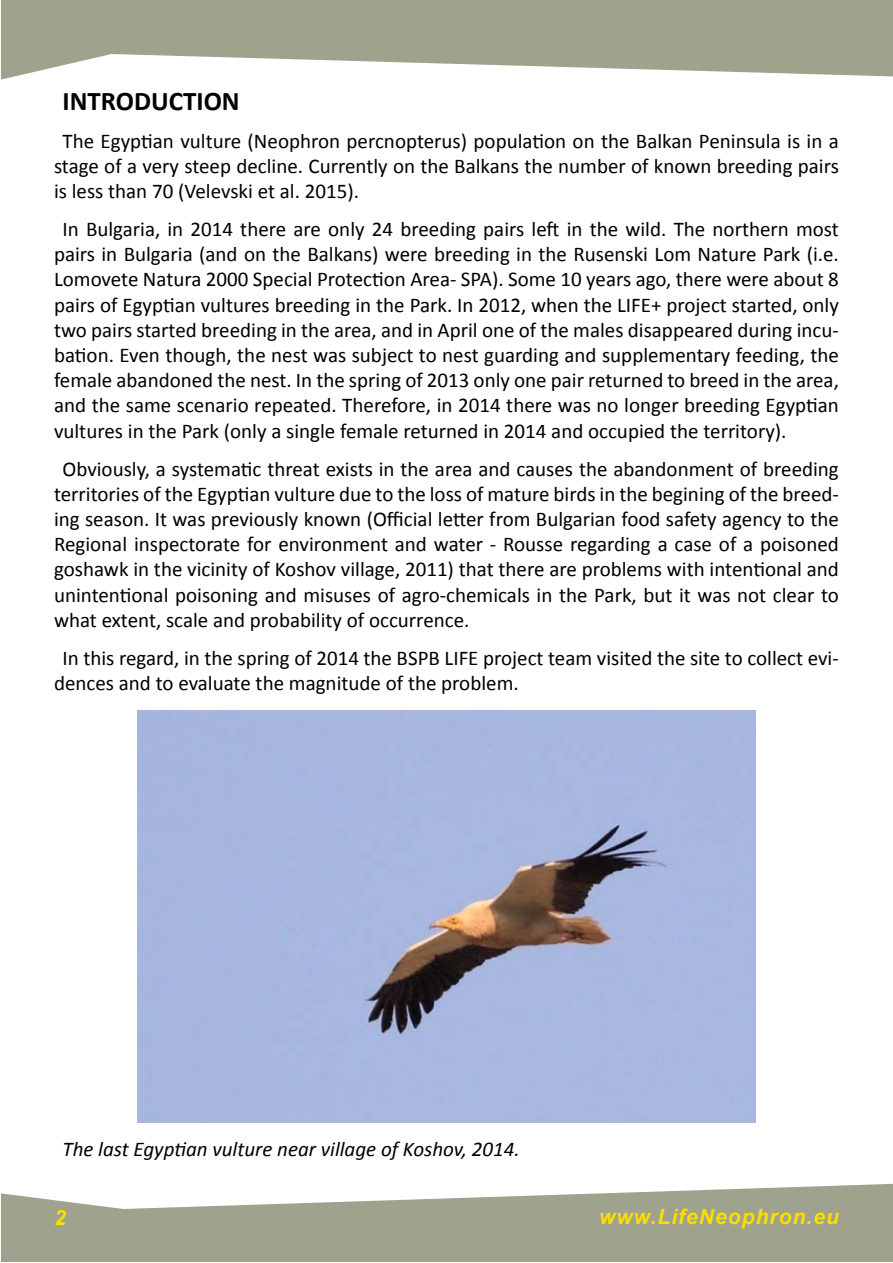
<style>
.page{position:relative;width:893px;height:1263px;background:#fff}
.page>*{position:absolute;margin:0;border:0;box-sizing:border-box;transform-origin:0 0}
.t1{font:700 27px "Calibri";color:#000}
.t2{font:21px/25.2px "Calibri";color:#000;text-align:justify}
.t3{font:italic 21px "Calibri";color:#000}
.t4{font:italic 700 21px "Arial";letter-spacing:.05em;color:#fddd00}
</style>
<div class="page">
<div style="left:1px;top:1px;width:891px;height:1261px;background:#9fa28d"></div>
<div style="left:1px;top:54px;width:892px;height:1155px;background:#fff"></div>
<img style="left:137px;top:710px;width:619px;height:413px">
<p class="t1" style="left:63px;top:83px;width:175px">INTRODUCTION</p>
<p class="t2" style="left:54px;top:128px;width:786px;text-indent:9px">The Egyptian vulture (Neophron percnopterus) population on the Balkan Peninsula is in a stage of a very steep decline. Currently on the Balkans the number of known breeding pairs is less than 70 (Velevski et al. 2015).</p>
<p class="t2" style="left:54px;top:216px;width:786px;text-indent:9px">In Bulgaria, in 2014 there are only 24 breeding pairs left in the wild. The northern most pairs in Bulgaria (and on the Balkans) were breeding in the Rusenski Lom Nature Park (i.e.<br>Lomovete Natura 2000 Special Protection Area- SPA). Some 10 years ago, there were about 8 pairs of Egyptian vultures breeding in the Park. In 2012, when the LIFE+ project started, only two pairs started breeding in the area, and in April one of the males disappeared during incu&shy;bation. Even though, the nest was subject to nest guarding and supplementary feeding, the female abandoned the nest. In the spring of 2013 only one pair returned to breed in the area, and the same scenario repeated. Therefore, in 2014 there was no longer breeding Egyptian vultures in the Park (only a single female returned in 2014 and occupied the territory).</p>
<p class="t2" style="left:54px;top:456px;width:786px;text-indent:9px">Obviously, a systematic threat exists in the area and causes the abandonment of breeding territories of the Egyptian vulture due to the loss of mature birds in the begining of the breed&shy;ing season. It was previously known (Official letter from Bulgarian food safety agency to the Regional inspectorate for environment and water - Rousse regarding a case of a poisoned goshawk in the vicinity of Koshov village, 2011) that there are problems with intentional and unintentional poisoning and misuses of agro-chemicals in the Park, but it was not clear to what extent, scale and probability of occurrence.</p>
<p class="t2" style="left:54px;top:645px;width:786px;text-indent:9px">In this regard, in the spring of 2014 the BSPB LIFE project team visited the site to collect evi&shy;dences and to evaluate the magnitude of the problem.</p>
<p class="t3" style="left:63px;top:1135px;width:459px">The last Egyptian vulture near village of Koshov, 2014.</p>
<p class="t4" style="left:54px;top:1203px;width:13px">2</p>
<p class="t4" style="left:599px;top:1203px;width:241px">www.LifeNeophron.eu</p>
</div>
